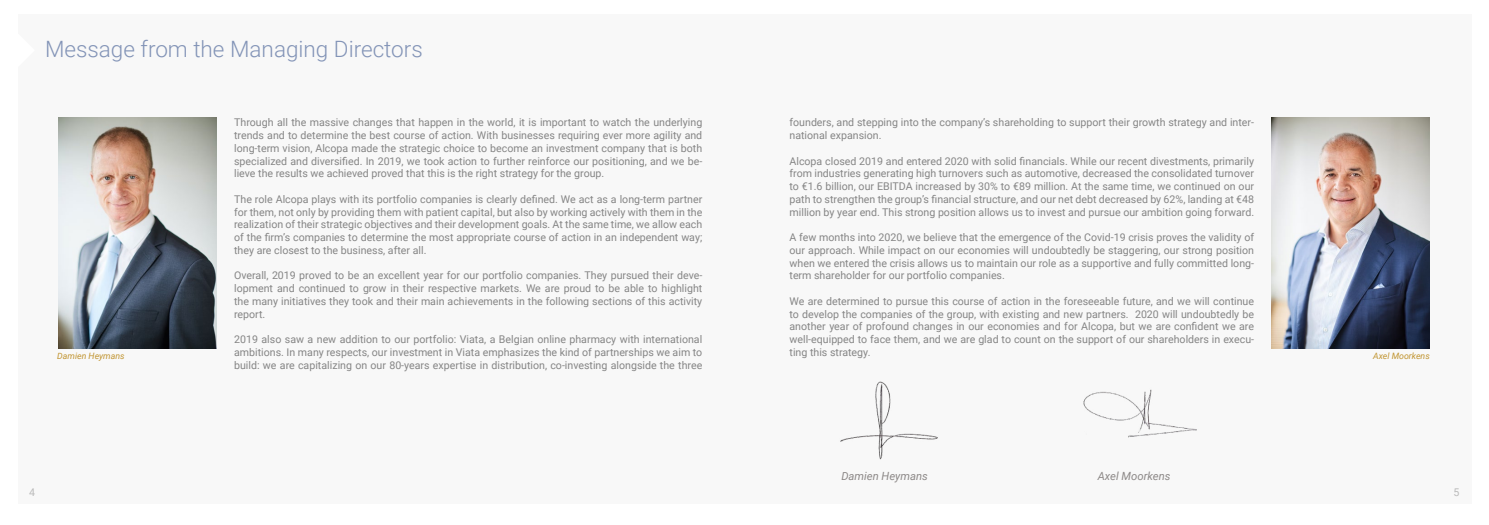
<style>
.page{position:relative;width:1489px;height:525px;background:#fff}
.page>*{position:absolute;margin:0;border:0;box-sizing:border-box;transform-origin:0 0}
.t1{font:300 22.5px "Roboto";color:#8394b7}
.t2{font:italic 11.25px "Roboto";color:#8d8988}
.t3{font:10.62px/12.8px "Roboto";color:#858585;text-align:justify}
.t4{font:italic 8.75px "Roboto";color:#c19532}
</style>
<div class="page">
<div style="left:18px;top:14px;width:1452px;height:489px;background:#f2f2f2"></div>
<img style="left:840px;top:381px;width:98px;height:79px">
<img style="left:1083px;top:389px;width:114px;height:49px">
<img style="left:58px;top:118px;width:158px;height:230px">
<img style="left:1271px;top:118px;width:158px;height:230px">
<svg style="left:18px;top:34px;width:16px;height:32px"></svg>
<h1 class="t1" style="left:45px;top:33px;width:379px">Message from the Managing Directors</h1>
<p class="t3" style="left:789px;top:116px;width:466px">founders, and stepping into the company’s shareholding to support their growth strategy and inter&shy;national expansion.</p>
<p class="t3" style="left:789px;top:154px;width:466px">Alcopa closed 2019 and entered 2020 with solid financials. While our recent divestments, primarily from industries generating high turnovers such as automotive, decreased the consolidated turnover to €1.6 billion, our EBITDA increased by 30% to €89 million. At the same time, we continued on our path to strengthen the group’s financial structure, and our net debt decreased by 62%, landing at €48 million by year end. This strong position allows us to invest and pursue our ambition going forward.</p>
<p class="t3" style="left:789px;top:230px;width:466px">A few months into 2020, we believe that the emergence of the Covid-19 crisis proves the validity of our approach. While impact on our economies will undoubtedly be staggering, our strong position when we entered the crisis allows us to maintain our role as a supportive and fully committed long&shy;term shareholder for our portfolio companies.</p>
<p class="t3" style="left:789px;top:294px;width:466px">We are determined to pursue this course of action in the foreseeable future, and we will continue to develop the companies of the group, with existing and new partners. 2020 will undoubtedly be another year of profound changes in our economies and for Alcopa, but we are confident we are well-equipped to face them, and we are glad to count on the support of our shareholders in execu&shy;ting this strategy.</p>
<p class="t3" style="left:234px;top:116px;width:469px">Through all the massive changes that happen in the world, it is important to watch the underlying trends and to determine the best course of action. With businesses requiring ever more agility and long-term vision, Alcopa made the strategic choice to become an investment company that is both specialized and diversified. In 2019, we took action to further reinforce our positioning, and we be&shy;lieve the results we achieved proved that this is the right strategy for the group.</p>
<p class="t3" style="left:234px;top:192px;width:469px">The role Alcopa plays with its portfolio companies is clearly defined. We act as a long-term partner for them, not only by providing them with patient capital, but also by working actively with them in the realization of their strategic objectives and their development goals. At the same time, we allow each of the firm’s companies to determine the most appropriate course of action in an independent way; they are closest to the business, after all.</p>
<p class="t3" style="left:234px;top:269px;width:469px">Overall, 2019 proved to be an excellent year for our portfolio companies. They pursued their deve&shy;lopment and continued to grow in their respective markets. We are proud to be able to highlight the many initiatives they took and their main achievements in the following sections of this activity report.</p>
<p class="t3" style="left:234px;top:332px;width:469px">2019 also saw a new addition to our portfolio: Viata, a Belgian online pharmacy with international ambitions. In many respects, our investment in Viata emphasizes the kind of partnerships we aim to build: we are capitalizing on our 80-years expertise in distribution, co-investing alongside the three</p>
<p class="t4" style="left:57px;top:349px;width:69px">Damien Heymans</p>
<p class="t4" style="left:1372px;top:349px;width:58px">Axel Moorkens</p>
<p class="t2" style="left:841px;top:468px;width:88px">Damien Heymans</p>
<p class="t2" style="left:1097px;top:468px;width:74px">Axel Moorkens</p>
<p class="t3" style="left:29px;top:485px;width:7px">4</p>
<p class="t3" style="left:1453px;top:485px;width:7px">5</p>
</div>
